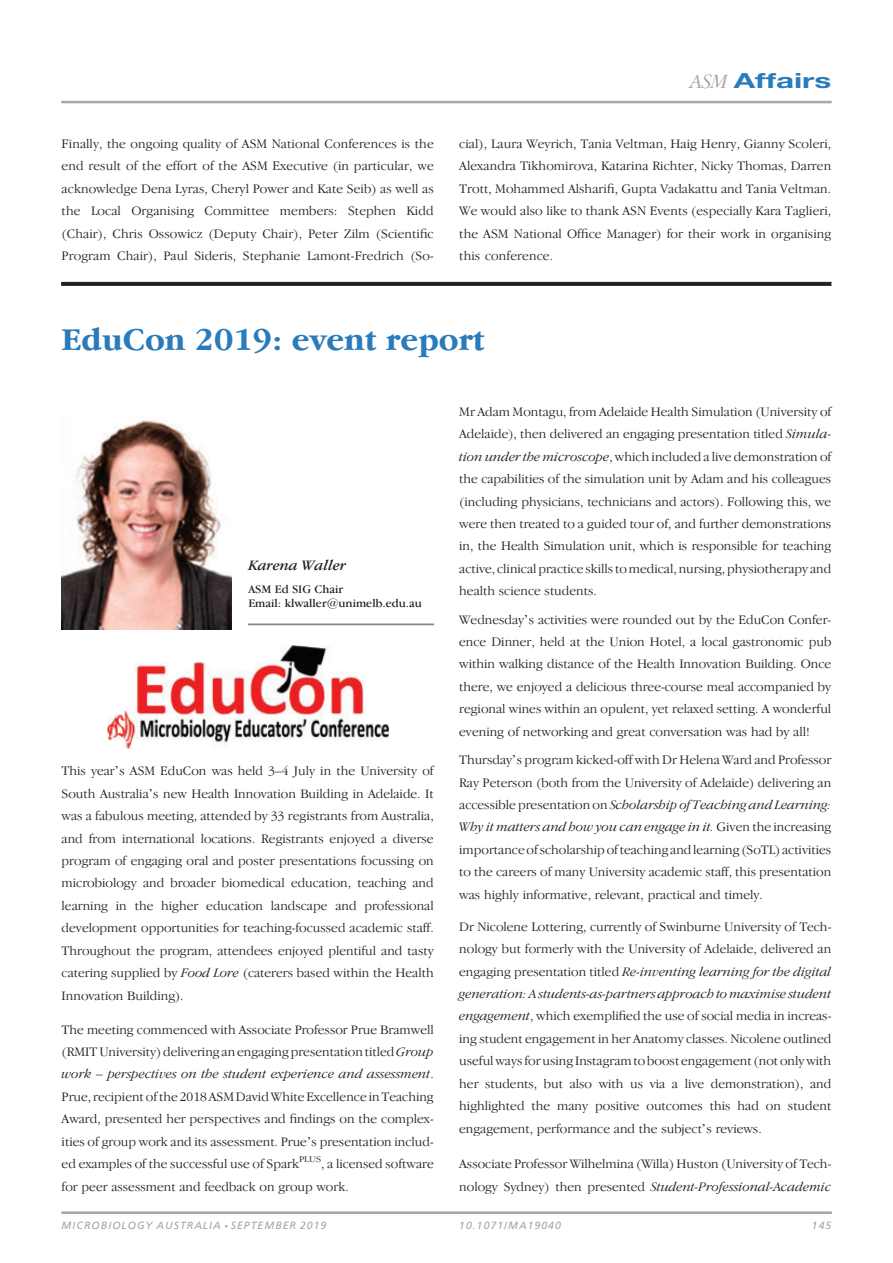
<style>
.page{position:relative;width:893px;height:1263px;background:#fff}
.page>*{position:absolute;margin:0;border:0;box-sizing:border-box;transform-origin:0 0}
.t1{font:32.85px "Adv O Tc 9 a 78 d 24.B";color:#2a7bbb}
.t2{font:20.85px "Adv P4288 EF";color:#2a7bbb;scale:1.5 1}
.t3{font:15px "Adv O Te 10 d 21 fa.I";color:#231f20}
.t4{font:13.5px/22.4px "Adv O Tdc 5 ff 126";color:#231f20;text-align:justify}
.t5{font:12px/14.2px "Adv O Te 0 bfbd 19";color:#231f20}
.t6{font:10.5px "Adv P10087 E";letter-spacing:.1em;color:#a3a4a8}
.t7{font:3.15px "Adv Pi 3";color:#a3a4a8}
.s1{font-family:"Adv O Ta 559 f 0 d 7.I";color:#a3a4a8}
.s2{font-family:"Adv O Tdc 5 ff 126+fb"}
.s3{font-family:"Adv TIR"}
.s4{font-style:inherit}
.s5{font-family:"Adv O Ta 559 f 0 d 7.I"}
</style>
<div class="page">
<hr style="left:248px;top:624px;width:186px;height:1px;background:#848689">
<hr style="left:62px;top:282px;width:769px;height:3px;background:#231f20">
<img style="left:62px;top:416px;width:170px;height:213px">
<img style="left:107px;top:645px;width:281px;height:104px">
<hr style="left:62px;top:101px;width:769px;height:2px;background:#a3a4a8">
<hr style="left:62px;top:1212px;width:769px;height:1px;background:#a3a4a8">
<p class="t2" style="left:690px;top:74px;width:96px"><span class="s1">ASM</span> Affairs</p>
<p class="t4" style="left:62px;top:134px;width:374px">Finally, the ongoing quality of ASM National Conferences is the end result of the effort of the ASM Executive (in particular, we acknowledge Dena Lyras, Cheryl Power and Kate Seib) as well as the Local Organising Committee members: Stephen Kidd (Chair), Chris Ossowicz (Deputy Chair), Peter Zilm (Scienti<span class="s2">fi</span>c Program Chair), Paul Sideris, Stephanie Lamont-Fredrich (So-</p>
<p class="t4" style="left:459px;top:134px;width:374px">cial), Laura Weyrich, Tania Veltman, Haig Henry, Gianny Scoleri, Alexandra Tikhomirova, Katarina Richter, Nicky Thomas, Darren Trott, Mohammed Alshari<span class="s2">fi</span>, Gupta Vadakattu and Tania Veltman.<br>We would also like to thank ASN Events (especially Kara Taglieri, the ASM National Of<span class="s2">fi</span>ce Manager) for their work in organising this conference.</p>
<p class="t1" style="left:62px;top:327px;width:425px">EduCon 2019: event report</p>
<p class="t3" style="left:248px;top:560px;width:99px">Karena Waller</p>
<p class="t5" style="left:248px;top:581px;width:175px">ASM Ed SIG Chair<br>Email: klwaller@unimelb.edu.au</p>
<p class="t4" style="left:62px;top:761px;width:374px">This year<span class="s3">’</span>s ASM EduCon was held 3<span class="s4">–</span>4 July in the University of South Australia<span class="s3">’</span>s new Health Innovation Building in Adelaide. It was a fabulous meeting, attended by 33 registrants from Australia, and from international locations. Registrants enjoyed a diverse program of engaging oral and poster presentations focussing on microbiology and broader biomedical education, teaching and learning in the higher education landscape and professional development opportunities for teaching-focussed academic staff.<br>Throughout the program, attendees enjoyed plentiful and tasty catering supplied by <span class="s5">Food Lore</span> (caterers based within the Health Innovation Building).</p>
<p class="t4" style="left:62px;top:1019px;width:374px">The meeting commenced with Associate Professor Prue Bramwell (RMIT University) delivering an engaging presentation titled<span class="s5">Group work</span> <span class="s5">–</span> <span class="s5">perspectives on the student experience and assessment</span>.<br>Prue, recipient of the 2018 ASM David White Excellence in Teaching Award, presented her perspectives and <span class="s2">fi</span>ndings on the complex&shy;ities of group work and its assessment. Prue<span class="s3">’</span>s presentation includ&shy;ed examples of the successful use of Spark<sup>PLUS</sup>, a licensed software for peer assessment and feedback on group work.</p>
<p class="t4" style="left:459px;top:401px;width:374px">Mr Adam Montagu, from Adelaide Health Simulation (University of Adelaide), then delivered an engaging presentation titled <span class="s5">Simula&shy;tion under the microscope</span>, which included a live demonstration of the capabilities of the simulation unit by Adam and his colleagues (including physicians, technicians and actors). Following this, we were then treated to a guided tour of, and further demonstrations in, the Health Simulation unit, which is responsible for teaching active, clinical practice skills tomedical, nursing, physiotherapy and health science students.</p>
<p class="t4" style="left:459px;top:609px;width:374px">Wednesday<span class="s3">’</span>s activities were rounded out by the EduCon Confer&shy;ence Dinner, held at the Union Hotel, a local gastronomic pub within walking distance of the Health Innovation Building. Once there, we enjoyed a delicious three-course meal accompanied by regional wines within an opulent, yet relaxed setting. A wonderful evening of networking and great conversation was had by all!</p>
<p class="t4" style="left:459px;top:750px;width:374px">Thursday<span class="s3">’</span>s program kicked-off with Dr Helena Ward and Professor Ray Peterson (both from the University of Adelaide) delivering an accessible presentation on <span class="s5">Scholarship of Teaching and Learning:<br>Why it matters and how you can engage in it.</span> Given the increasing importance of scholarship of teaching and learning (SoTL) activities to the careers of many University academic staff, this presentation was highly informative, relevant, practical and timely.</p>
<p class="t4" style="left:459px;top:916px;width:374px">Dr Nicolene Lottering, currently of Swinburne University of Tech&shy;nology but formerly with the University of Adelaide, delivered an engaging presentation titled <span class="s5">Re-inventing learning for the digital generation: A students-as-partners approach to maximise student engagement</span>, which exempli<span class="s2">fi</span>ed the use of social media in increas&shy;ing student engagement in her Anatomy classes. Nicolene outlined useful ways for using Instagram to boost engagement (not only with her students, but also with us via a live demonstration), and highlighted the many positive outcomes this had on student engagement, performance and the subject<span class="s3">’</span>s reviews.</p>
<p class="t4" style="left:459px;top:1154px;width:374px">Associate Professor Wilhelmina (Willa) Huston (University of Tech&shy;nology Sydney) then presented <span class="s5">Student-Professional-Academic</span></p>
<p class="t6" style="left:62px;top:1221px;width:161px">MICROBIOLOGY AUSTRALIA</p>
<p class="t7" style="left:225px;top:1225px;width:5px">*</p>
<p class="t6" style="left:231px;top:1221px;width:97px">SEPTEMBER 2019</p>
<p class="t6" style="left:459px;top:1221px;width:103px">10.1071/MA19040</p>
<p class="t6" style="left:812px;top:1221px;width:21px">145</p>
</div>
